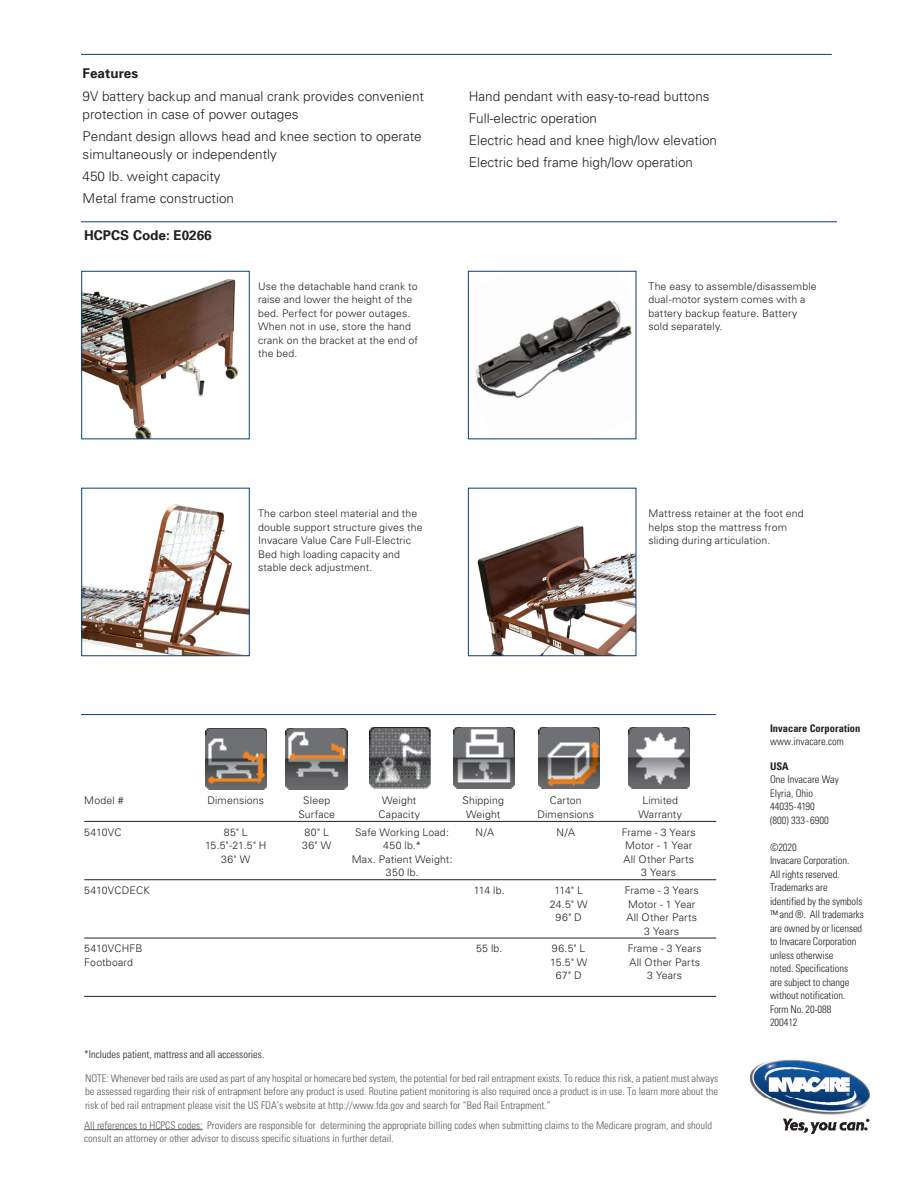
<style>
.page{position:relative;width:918px;height:1188px;background:#fff}
.page>*{position:absolute;margin:0;border:0;box-sizing:border-box;transform-origin:0 0}
.t1{font:300 13.5px/18px "Univers";color:#231f20}
.t2{font:700 13.5px "Univers";color:#231f20}
.t3{font:300 10.5px/13.5px "Univers";letter-spacing:.015em;color:#231f20}
.t4{font:300 condensed 10.5px/13.5px "Univers";color:#57585a}
.t5{font:300 condensed 10.5px/13.5px "Univers";letter-spacing:-.005em;color:#231f20}
.t6{font:700 condensed 10.5px "Univers";color:#231f20}
</style>
<div class="page">
<img style="left:206px;top:728px;width:61px;height:61px">
<img style="left:538px;top:728px;width:62px;height:61px">
<img style="left:286px;top:728px;width:61px;height:61px">
<img style="left:453px;top:728px;width:61px;height:61px">
<img style="left:369px;top:728px;width:61px;height:61px">
<img style="left:628px;top:727px;width:61px;height:61px">
<hr style="left:84px;top:821px;width:632px;height:1px;background:#231f20">
<hr style="left:84px;top:879px;width:632px;height:1px;background:#231f20">
<hr style="left:84px;top:938px;width:632px;height:1px;background:#231f20">
<hr style="left:84px;top:996px;width:632px;height:1px;background:#231f20">
<img style="left:84px;top:279px;width:155px;height:158px">
<img style="left:476px;top:300px;width:156px;height:99px">
<div style="left:468px;top:271px;width:168px;height:168px;border:1px solid #093f79"></div>
<img style="left:84px;top:504px;width:163px;height:150px">
<img style="left:477px;top:525px;width:157px;height:129px">
<div style="left:468px;top:488px;width:168px;height:168px;border:1px solid #093f79"></div>
<hr style="left:84px;top:1129px;width:119px;height:1px;background:#57585a">
<img style="left:751px;top:1059px;width:119px;height:75px">
<hr style="left:81px;top:714px;width:635px;height:1px;background:#093f79">
<hr style="left:81px;top:54px;width:751px;height:1px;background:#093f79">
<hr style="left:81px;top:221px;width:756px;height:1px;background:#093f79">
<p class="t2" style="left:83px;top:65px;width:57px">Features</p>
<p class="t1" style="left:83px;top:87px;width:343px">9V battery backup and manual crank provides convenient protection in case of power outages</p>
<p class="t1" style="left:83px;top:127px;width:341px">Pendant design allows head and knee section to operate simultaneously or independently</p>
<p class="t1" style="left:83px;top:167px;width:140px">450 lb. weight capacity</p>
<p class="t1" style="left:83px;top:190px;width:153px">Metal frame construction</p>
<p class="t2" style="left:84px;top:227px;width:129px">HCPCS Code: E0266</p>
<p class="t1" style="left:469px;top:87px;width:242px">Hand pendant with easy-to-read buttons</p>
<p class="t1" style="left:469px;top:109px;width:130px">Full-electric operation</p>
<p class="t1" style="left:469px;top:131px;width:250px">Electric head and knee high/low elevation</p>
<p class="t1" style="left:469px;top:154px;width:226px">Electric bed frame high/low operation</p>
<p class="t3" style="left:258px;top:279px;width:161px">Use the detachable hand crank to raise and lower the height of the bed. Perfect for power outages.<br>When not in use, store the hand crank on the bracket at the end of the bed.</p>
<p class="t3" style="left:649px;top:279px;width:170px">The easy to assemble/disassemble dual-motor system comes with a battery backup feature. Battery sold separately.</p>
<p class="t3" style="left:258px;top:507px;width:166px">The carbon steel material and the double support structure gives the<br>Invacare Value Care Full-Electric<br>Bed high loading capacity and stable deck adjustment.</p>
<p class="t3" style="left:649px;top:507px;width:157px">Mattress retainer at the foot end helps stop the mattress from sliding during articulation.</p>
<p class="t3" style="left:84px;top:794px;width:41px">Model #</p>
<p class="t3" style="left:207px;top:794px;width:58px">Dimensions</p>
<p class="t3" style="left:303px;top:794px;width:28px">Sleep</p>
<p class="t3" style="left:382px;top:794px;width:36px">Weight</p>
<p class="t3" style="left:463px;top:794px;width:43px">Shipping</p>
<p class="t3" style="left:550px;top:794px;width:34px">Carton</p>
<p class="t3" style="left:642px;top:794px;width:37px">Limited</p>
<p class="t3" style="left:298px;top:808px;width:38px">Surface</p>
<p class="t3" style="left:379px;top:808px;width:43px">Capacity</p>
<p class="t3" style="left:466px;top:808px;width:36px">Weight</p>
<p class="t3" style="left:537px;top:808px;width:58px">Dimensions</p>
<p class="t3" style="left:638px;top:808px;width:45px">Warranty</p>
<p class="t3" style="left:84px;top:825px;width:39px">5410VC</p>
<p class="t3" style="left:224px;top:825px;width:26px">85" L</p>
<p class="t3" style="left:305px;top:825px;width:26px">80" L</p>
<p class="t3" style="left:355px;top:825px;width:95px">Safe Working Load:</p>
<p class="t3" style="left:475px;top:825px;width:20px">N/A</p>
<p class="t3" style="left:556px;top:825px;width:20px">N/A</p>
<p class="t3" style="left:622px;top:825px;width:76px">Frame - 3 Years</p>
<p class="t3" style="left:205px;top:839px;width:63px">15.5"-21.5" H</p>
<p class="t3" style="left:302px;top:839px;width:30px">36" W</p>
<p class="t3" style="left:383px;top:839px;width:39px">450 lb.*</p>
<p class="t3" style="left:625px;top:839px;width:69px">Motor - 1 Year</p>
<p class="t3" style="left:221px;top:852px;width:30px">36" W</p>
<p class="t3" style="left:352px;top:852px;width:102px">Max. Patient Weight:</p>
<p class="t3" style="left:624px;top:852px;width:72px">All Other Parts</p>
<p class="t3" style="left:386px;top:866px;width:34px">350 lb.</p>
<p class="t3" style="left:641px;top:866px;width:36px">3 Years</p>
<p class="t3" style="left:84px;top:884px;width:67px">5410VCDECK</p>
<p class="t3" style="left:474px;top:884px;width:32px">114 lb.</p>
<p class="t3" style="left:555px;top:884px;width:30px">114" L</p>
<p class="t3" style="left:625px;top:884px;width:76px">Frame - 3 Years</p>
<p class="t3" style="left:550px;top:897px;width:39px">24.5" W</p>
<p class="t3" style="left:628px;top:897px;width:69px">Motor - 1 Year</p>
<p class="t3" style="left:556px;top:911px;width:28px">96" D</p>
<p class="t3" style="left:627px;top:911px;width:72px;text-align:center">All Other Parts<br>3 Years</p>
<p class="t3" style="left:84px;top:942px;width:60px">5410VCHFB</p>
<p class="t3" style="left:476px;top:942px;width:28px">55 lb.</p>
<p class="t3" style="left:552px;top:942px;width:35px">96.5" L</p>
<p class="t3" style="left:628px;top:942px;width:76px">Frame - 3 Years</p>
<p class="t3" style="left:84px;top:955px;width:50px">Footboard</p>
<p class="t3" style="left:550px;top:955px;width:39px">15.5" W</p>
<p class="t3" style="left:630px;top:955px;width:72px">All Other Parts</p>
<p class="t3" style="left:556px;top:969px;width:27px">67" D</p>
<p class="t3" style="left:647px;top:969px;width:36px">3 Years</p>
<p class="t5" style="left:84px;top:1048px;width:182px">*Includes patient, mattress and all accessories.</p>
<p class="t4" style="left:85px;top:1071px;width:635px;text-align:justify">NOTE: Whenever bed rails are used as part of any hospital or homecare bed system, the potential for bed rail entrapment exists. To reduce this risk, a patient must always be assessed regarding their risk of entrapment before any product is used. Routine patient monitoring is also required once a product is in use. To learn more about the risk of bed rail entrapment please visit the US FDA’s website at http://www.fda.gov and search for “Bed Rail Entrapment.”</p>
<p class="t4" style="left:84px;top:1118px;width:629px">All references to HCPCS codes: Providers are responsible for determining the appropriate billing codes when submitting claims to the Medicare program, and should consult an attorney or other advisor to discuss specific situations in further detail.</p>
<p class="t6" style="left:770px;top:722px;width:92px">Invacare Corporation</p>
<p class="t5" style="left:770px;top:735px;width:75px">www.invacare.com</p>
<p class="t6" style="left:770px;top:759px;width:20px">USA</p>
<p class="t5" style="left:770px;top:773px;width:71px">One Invacare Way</p>
<p class="t5" style="left:770px;top:786px;width:45px">Elyria, Ohio</p>
<p class="t5" style="left:770px;top:800px;width:46px">44035-4190</p>
<p class="t5" style="left:770px;top:813px;width:60px">(800) 333-6900</p>
<p class="t5" style="left:770px;top:840px;width:95px">©2020<br>Invacare Corporation.<br>All rights reserved.<br>Trademarks are identified by the symbols ™ and ®. All trademarks are owned by or licensed to Invacare Corporation unless otherwise<br>noted. Specifications<br>are subject to change without notification.<br>Form No. 20-088<br>200412</p>
</div>
